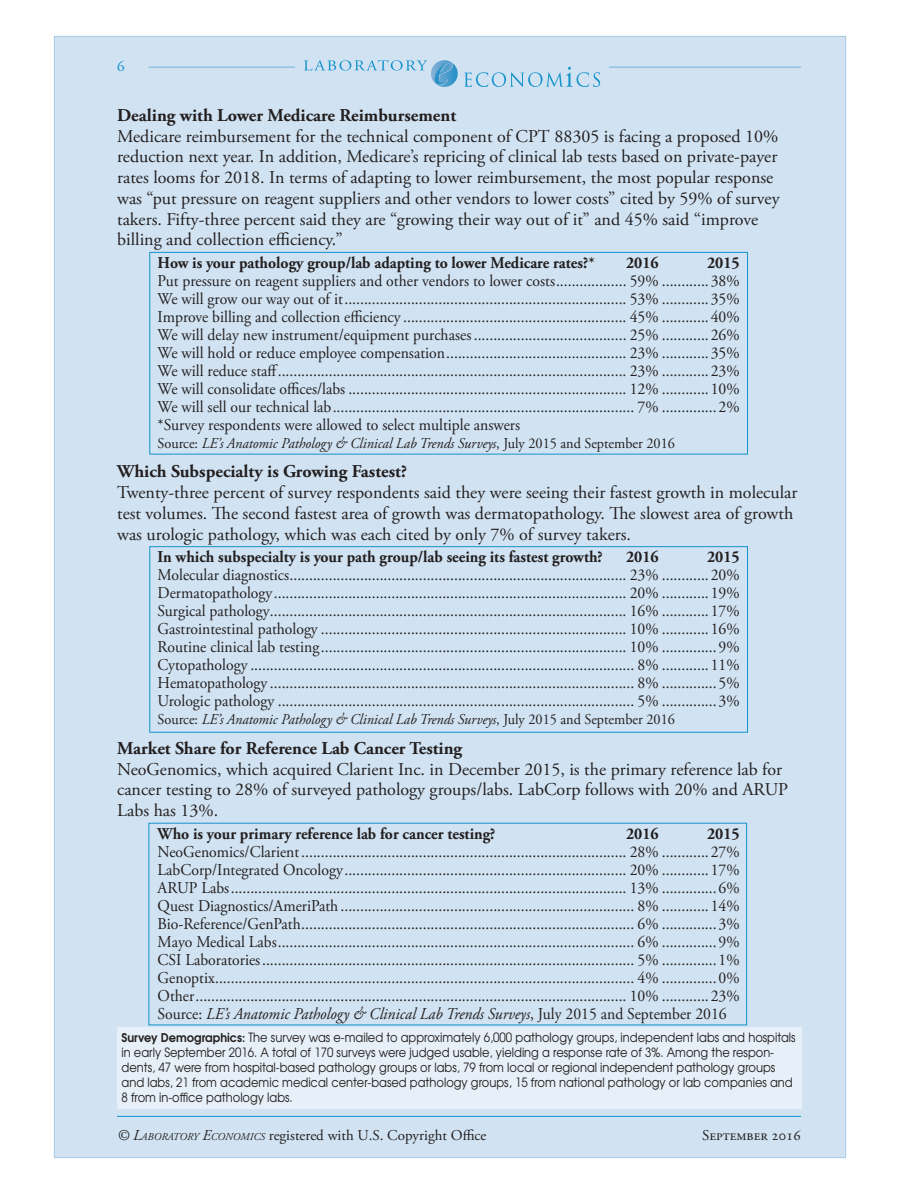
<style>
.page{position:relative;width:918px;height:1188px;background:#fff}
.page>*{position:absolute;margin:0;border:0;box-sizing:border-box;transform-origin:0 0}
.articletext{font:18px/20.7px "Adobe Garamond Pro";color:#231f20}
.articletext-2{font:700 18px "Adobe Garamond Pro";color:#231f20}
.articletext-3{font:16.5px "Adobe Garamond Pro";color:#231f20;scale:.95 1}
.articletext-4{font:700 16.5px "Adobe Garamond Pro";color:#231f20;scale:.95 1}
.articletext-5{font:italic 16.5px "Adobe Garamond Pro";color:#231f20;scale:.95 1}
.articletext-6{font:italic 15px "Adobe Garamond Pro";color:#231f20;scale:.95 1}
.t1{font:15px "Adobe Garamond Pro";color:#231f20}
.t2{font:15px "Adobe Garamond Pro";color:#1593cb}
.articletext-7{font:12.75px/15px "Te X Gyre Adventor";color:#231f20;scale:.9 1}
.s1{font-style:normal}
.s2{font-weight:700;font-size:12px}
.s3{font-style:italic}
.s4{font-style:italic;font-size:10.5px}
</style>
<div class="page">
<div style="left:54px;top:36px;width:792px;height:1122px;background:#d1e3f2;border:1px solid #a7cae7"></div>
<svg style="left:304px;top:60px;width:154px;height:27px"></svg>
<svg style="left:464px;top:67px;width:136px;height:20px"></svg>
<hr style="left:148px;top:67px;width:147px;height:1px;background:#76b1db">
<hr style="left:609px;top:67px;width:192px;height:1px;background:#76b1db">
<hr style="left:117px;top:1116px;width:684px;height:1px;background:#1593cb">
<div style="left:117px;top:1027px;width:684px;height:82px;background:#e7f0f8"></div>
<div style="left:149px;top:252px;width:599px;height:202px;border:1px solid #1593cb"></div>
<div style="left:149px;top:546px;width:599px;height:187px;border:1px solid #1593cb"></div>
<div style="left:148px;top:823px;width:599px;height:202px;border:1px solid #1593cb"></div>
<p class="t2" style="left:117px;top:57px;width:9px">6</p>
<p class="articletext-2" style="left:117px;top:105px;width:341px">Dealing with Lower Medicare Reimbursement</p>
<p class="articletext" style="left:117px;top:126px;width:664px">Medicare reimbursement for the technical component of CPT 88305 is facing a proposed 10% reduction next year. In addition, Medicare’s repricing of clinical lab tests based on private-payer rates looms for 2018. In terms of adapting to lower reimbursement, the most popular response was “put pressure on reagent suppliers and other vendors to lower costs” cited by 59% of survey takers. Fifty-three percent said they are “growing their way out of it” and 45% said “improve billing and collection efficiency.”</p>
<p class="articletext-4" style="left:158px;top:253px;width:462px">How is your pathology group/lab adapting to lower Medicare rates?*</p>
<p class="articletext-4" style="left:626px;top:253px;width:36px">2016</p>
<p class="articletext-4" style="left:707px;top:253px;width:36px">2015</p>
<p class="articletext-3" style="left:158px;top:271px;width:614px">Put pressure on reagent suppliers and other vendors to lower costs.................. 59% ............38%</p>
<p class="articletext-3" style="left:158px;top:289px;width:614px">We will grow our way out of it........................................................................ 53% ............35%</p>
<p class="articletext-3" style="left:158px;top:307px;width:614px">Improve billing and collection efficiency ......................................................... 45% ............40%</p>
<p class="articletext-3" style="left:158px;top:325px;width:614px">We will delay new instrument/equipment purchases....................................... 25% ............26%</p>
<p class="articletext-3" style="left:158px;top:343px;width:614px">We will hold or reduce employee compensation.............................................. 23% ............35%</p>
<p class="articletext-3" style="left:158px;top:361px;width:614px">We will reduce staff......................................................................................... 23% ............23%</p>
<p class="articletext-3" style="left:158px;top:379px;width:614px">We will consolidate offices/labs ....................................................................... 12% ............10%</p>
<p class="articletext-3" style="left:158px;top:397px;width:614px">We will sell our technical lab............................................................................. 7% ..............2%</p>
<p class="articletext-3" style="left:158px;top:415px;width:383px">*Survey respondents were allowed to select multiple answers</p>
<p class="articletext-6" style="left:158px;top:434px;width:546px"><span class="s1">Source:</span> LE’s Anatomic Pathology &amp; Clinical Lab Trends Surveys<span class="s1">, July 2015 and September 2016</span></p>
<p class="articletext-2" style="left:117px;top:461px;width:291px">Which Subspecialty is Growing Fastest?</p>
<p class="articletext" style="left:117px;top:483px;width:682px">Twenty-three percent of survey respondents said they were seeing their fastest growth in molecular test volumes. The second fastest area of growth was dermatopathology. The slowest area of growth was urologic pathology, which was each cited by only 7% of survey takers.</p>
<p class="articletext-4" style="left:158px;top:548px;width:470px">In which subspecialty is your path group/lab seeing its fastest growth?</p>
<p class="articletext-4" style="left:626px;top:548px;width:36px">2016</p>
<p class="articletext-4" style="left:707px;top:548px;width:36px">2015</p>
<p class="articletext-3" style="left:158px;top:565px;width:614px">Molecular diagnostics...................................................................................... 23% ............20%</p>
<p class="articletext-3" style="left:158px;top:583px;width:614px">Dermatopathology.......................................................................................... 20% ............19%</p>
<p class="articletext-3" style="left:158px;top:601px;width:614px">Surgical pathology........................................................................................... 16% ............17%</p>
<p class="articletext-3" style="left:158px;top:619px;width:614px">Gastrointestinal pathology .............................................................................. 10% ............16%</p>
<p class="articletext-3" style="left:158px;top:637px;width:614px">Routine clinical lab testing.............................................................................. 10% ..............9%</p>
<p class="articletext-3" style="left:158px;top:655px;width:614px">Cytopathology .................................................................................................. 8% ............11%</p>
<p class="articletext-3" style="left:158px;top:673px;width:614px">Hematopathology ............................................................................................. 8% ..............5%</p>
<p class="articletext-3" style="left:158px;top:691px;width:614px">Urologic pathology ........................................................................................... 5% ..............3%</p>
<p class="articletext-6" style="left:158px;top:711px;width:546px"><span class="s1">Source:</span> LE’s Anatomic Pathology &amp; Clinical Lab Trends Surveys<span class="s1">, July 2015 and September 2016</span></p>
<p class="articletext-2" style="left:117px;top:738px;width:347px">Market Share for Reference Lab Cancer Testing</p>
<p class="articletext" style="left:117px;top:759px;width:672px">NeoGenomics, which acquired Clarient Inc. in December 2015, is the primary reference lab for cancer testing to 28% of surveyed pathology groups/labs. LabCorp follows with 20% and ARUP<br>Labs has 13%.</p>
<p class="articletext-4" style="left:158px;top:824px;width:357px">Who is your primary reference lab for cancer testing?</p>
<p class="articletext-4" style="left:626px;top:824px;width:36px">2016</p>
<p class="articletext-4" style="left:707px;top:824px;width:36px">2015</p>
<p class="articletext-3" style="left:158px;top:842px;width:614px">NeoGenomics/Clarient................................................................................... 28% ............27%</p>
<p class="articletext-3" style="left:158px;top:860px;width:614px">LabCorp/Integrated Oncology........................................................................ 20% ............17%</p>
<p class="articletext-3" style="left:158px;top:878px;width:614px">ARUP Labs..................................................................................................... 13% ..............6%</p>
<p class="articletext-3" style="left:158px;top:896px;width:614px">Quest Diagnostics/AmeriPath ........................................................................... 8% ............14%</p>
<p class="articletext-3" style="left:158px;top:914px;width:614px">Bio-Reference/GenPath..................................................................................... 6% ..............3%</p>
<p class="articletext-3" style="left:158px;top:932px;width:614px">Mayo Medical Labs........................................................................................... 6% ..............9%</p>
<p class="articletext-3" style="left:158px;top:950px;width:614px">CSI Laboratories............................................................................................... 5% ..............1%</p>
<p class="articletext-3" style="left:158px;top:968px;width:614px">Genoptix........................................................................................................... 4% ..............0%</p>
<p class="articletext-3" style="left:158px;top:986px;width:614px">Other.............................................................................................................. 10% ............23%</p>
<p class="articletext-5" style="left:158px;top:1004px;width:601px"><span class="s1">Source:</span> LE’s Anatomic Pathology &amp; Clinical Lab Trends Surveys<span class="s1">, July 2015 and September 2016</span></p>
<p class="articletext-7" style="left:122px;top:1029px;width:751px"><span class="s2">Survey Demographics:</span> The survey was e-mailed to approximately 6,000 pathology groups, independent labs and hospitals in early September 2016. A total of 170 surveys were judged usable, yielding a response rate of 3%. Among the respon&shy;dents, 47 were from hospital-based pathology groups or labs, 79 from local or regional independent pathology groups and labs, 21 from academic medical center-based pathology groups, 15 from national pathology or lab companies and 8 from in-officepathologylabs.</p>
<p class="t1" style="left:117px;top:1127px;width:371px"><span class="s3">© L</span><span class="s4">ABORATORY</span> <span class="s3">E</span><span class="s4">CONOMICS</span> registered with U.S. Copyright Office</p>
<p class="t1" style="left:702px;top:1127px;width:100px">September 2016</p>
</div>
